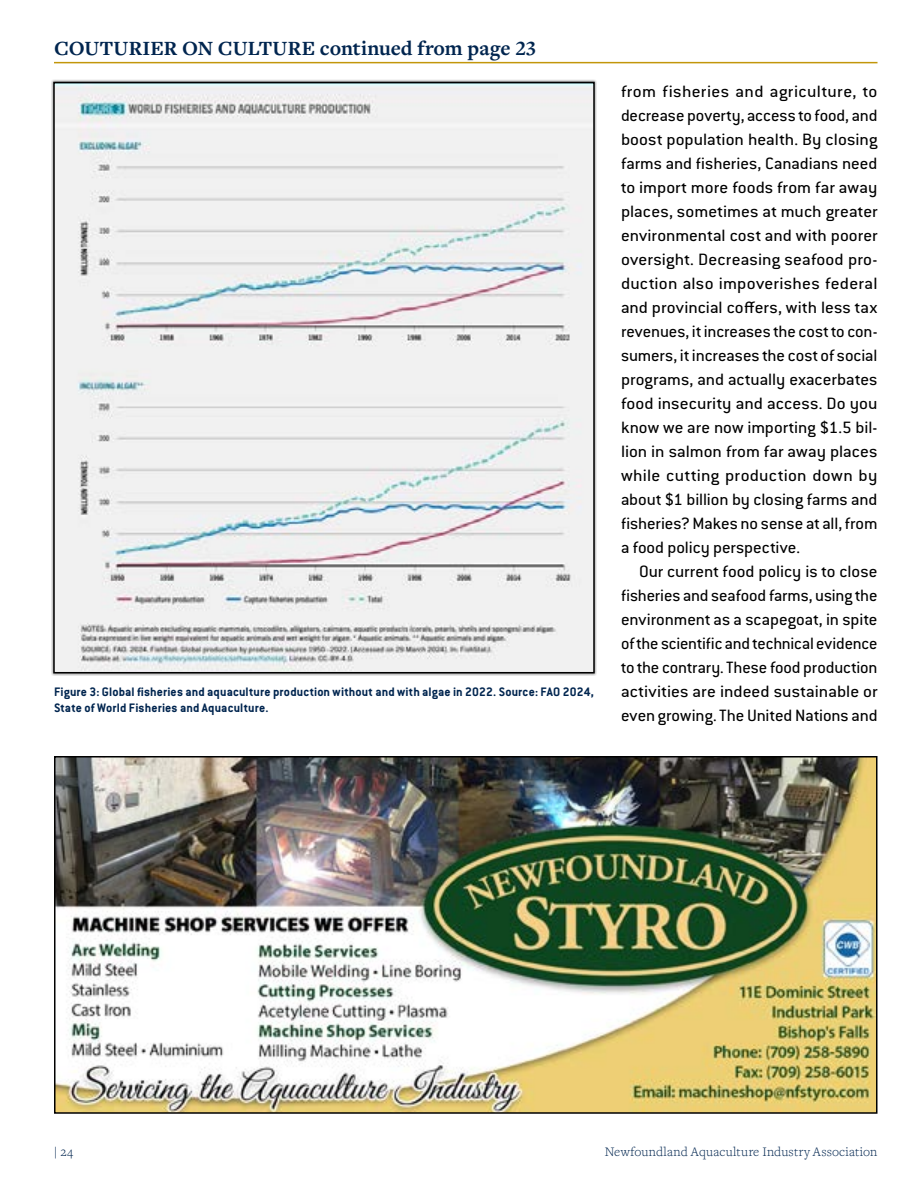
<style>
.page{position:relative;width:918px;height:1188px;background:#fff}
.page>*{position:absolute;margin:0;border:0;box-sizing:border-box;transform-origin:0 0}
.t1{font:700 21px "Freight Text Pro";color:#00254f}
.t2{font:18px/24px "Conduit ITC Std";color:#000;text-align:justify;scale:1.08 1}
.t3{font:18px/24px "Conduit ITC Std";color:#000;text-align:justify;scale:1.06 1}
.t4{font:700 13.5px/16.2px "Conduit ITC Std";letter-spacing:.01em;color:#00254f}
.t5{font:300 13.5px "Freight Text Pro";letter-spacing:.015em;color:#00254f}
</style>
<div class="page">
<img style="left:57px;top:759px;width:818px;height:352px">
<div style="left:54px;top:756px;width:824px;height:358px;border:2px solid #000"></div>
<img style="left:56px;top:85px;width:536px;height:585px">
<div style="left:53px;top:82px;width:542px;height:591px;border:2px solid #000"></div>
<hr style="left:54px;top:62px;width:824px;height:1px;background:#c2960a">
<p class="t1" style="left:54px;top:34px;width:484px">COUTURIER ON CULTURE continued from page 23</p>
<p class="t4" style="left:54px;top:683px;width:541px">Figure 3: Global fisheries and aquaculture production without and with algae in 2022. Source: FAO 2024,<br>State of World Fisheries and Aquaculture.</p>
<p class="t2" style="left:621px;top:79px;width:239px">from fisheries and agriculture, to decrease poverty, access to food, and boost population health. By closing farms and fisheries, Canadians need to import more foods from far away places, sometimes at much greater environmental cost and with poorer oversight. Decreasing seafood pro&shy;duction also impoverishes federal and provincial coffers, with less tax revenues, it increases the cost to con&shy;sumers, it increases the cost of social programs, and actually exacerbates food insecurity and access. Do you know we are now importing $1.5 bil&shy;lion in salmon from far away places while cutting production down by about $1 billion by closing farms and fisheries? Makes no sense at all, from a food policy perspective.</p>
<p class="t3" style="left:621px;top:559px;width:244px;text-indent:18px">Our current food policy is to close fisheries and seafood farms, using the environment as a scapegoat, in spite of the scientific and technical evidence to the contrary. These food production activities are indeed sustainable or even growing. The United Nations and</p>
<p class="t5" style="left:54px;top:1142px;width:21px">| 24</p>
<p class="t5" style="left:605px;top:1142px;width:274px">Newfoundland Aquaculture Industry Association</p>
</div>
